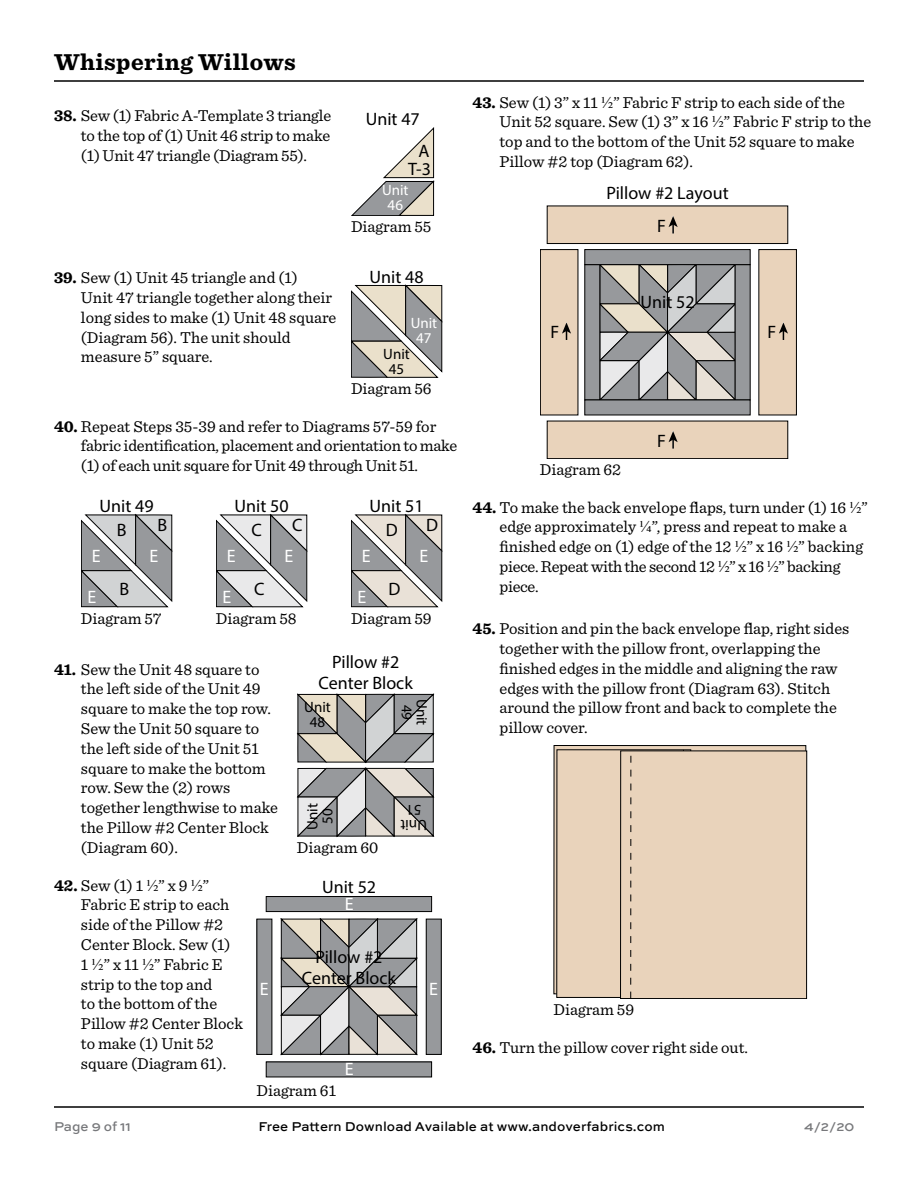
<style>
.page{position:relative;width:918px;height:1188px;background:#fff}
.page>*{position:absolute;margin:0;border:0;box-sizing:border-box;transform-origin:0 0}
.t1{font:700 24px "Sentinel";letter-spacing:.02em;color:#000}
.t2{font:18px/21.6px "Myriad Pro";color:#000;text-align:center}
.t3{font:18px "Myriad Pro";color:#fff}
.t4{font:16.5px/19.8px "Sentinel";color:#000}
.t5{font:15px/15px "Myriad Pro";color:#000;text-align:center}
.t6{font:15px/15px "Myriad Pro";color:#fff;text-align:center}
.t7{font:500 13.5px "Sweet Sans Pro";letter-spacing:.005em;color:#000}
.t8{font:500 13.5px "Sweet Sans Pro";color:#77787b}
.s1{font-weight:700}
.s2{font-family:"Times New Roman"}
</style>
<div class="page">
<hr style="left:54px;top:80px;width:810px;height:2px;background:#000">
<hr style="left:54px;top:1106px;width:810px;height:2px;background:#000">
<svg style="left:351px;top:127px;width:83px;height:89px"></svg>
<svg style="left:351px;top:284px;width:91px;height:94px;background:#b7b3ac"></svg>
<svg style="left:81px;top:514px;width:91px;height:94px;background:#aaabad"></svg>
<svg style="left:216px;top:514px;width:91px;height:94px;background:#b3b4b6"></svg>
<svg style="left:351px;top:514px;width:91px;height:94px;background:#b3b1ae"></svg>
<svg style="left:297px;top:693px;width:137px;height:144px;background:#aaa9a8"></svg>
<svg style="left:280px;top:918px;width:138px;height:138px;background:#aaa9a7"></svg>
<div style="left:257px;top:919px;width:15px;height:135px;background:#97999c"></div>
<div style="left:256px;top:919px;width:16px;height:136px;border:1px solid #000"></div>
<div style="left:426px;top:919px;width:15px;height:135px;background:#97999c"></div>
<div style="left:426px;top:919px;width:16px;height:136px;border:1px solid #000"></div>
<div style="left:266px;top:896px;width:166px;height:16px;background:#97999c;border:1px solid #000"></div>
<div style="left:266px;top:1062px;width:166px;height:15px;background:#97999c"></div>
<svg style="left:600px;top:265px;width:135px;height:135px;background:#a7a6a4"></svg>
<div style="left:584px;top:264px;width:16px;height:136px;background:#97999c;border:1px solid #000"></div>
<div style="left:735px;top:264px;width:16px;height:136px;background:#97999c;border:1px solid #000"></div>
<div style="left:584px;top:249px;width:167px;height:16px;background:#97999c;border:1px solid #000"></div>
<div style="left:584px;top:400px;width:167px;height:15px;background:#97999c"></div>
<div style="left:540px;top:250px;width:38px;height:165px;background:#e9d3bb"></div>
<div style="left:540px;top:249px;width:38px;height:166px;border:1px solid #000"></div>
<div style="left:759px;top:250px;width:37px;height:165px;background:#e9d3bb"></div>
<div style="left:758px;top:249px;width:39px;height:166px;border:1px solid #000"></div>
<div style="left:547px;top:206px;width:241px;height:38px;background:#e9d3bb;border:1px solid #000"></div>
<div style="left:547px;top:421px;width:241px;height:38px;background:#e9d3bb"></div>
<div style="left:547px;top:421px;width:241px;height:38px;border:1px solid #000"></div>
<svg style="left:669px;top:216px;width:9px;height:18px"></svg>
<svg style="left:669px;top:431px;width:9px;height:18px"></svg>
<svg style="left:562px;top:322px;width:9px;height:18px"></svg>
<svg style="left:779px;top:322px;width:9px;height:18px"></svg>
<div style="left:557px;top:750px;width:134px;height:248px;background:#e9d3bb"></div>
<div style="left:621px;top:751px;width:186px;height:248px;background:#e9d3bb"></div>
<div style="left:620px;top:750px;width:187px;height:249px;border:1px solid #000"></div>
<svg style="left:630px;top:750px;width:1px;height:249px"></svg>
<h1 class="t1" style="left:54px;top:43px;width:243px">Whispering Willows</h1>
<p class="t4" style="left:54px;top:105px;width:279px"><span class="s1">38.</span> Sew (1) Fabric A-Template 3 triangle</p>
<p class="t4" style="left:81px;top:125px;width:251px">to the top of (1) Unit 46 strip to make (1) Unit 47 triangle (Diagram 55).</p>
<p class="t4" style="left:54px;top:267px;width:245px"><span class="s1">39.</span> Sew (1) Unit 45 triangle and (1)</p>
<p class="t4" style="left:81px;top:287px;width:257px">Unit 47 triangle together along their long sides to make (1) Unit 48 square (Diagram 56). The unit should measure 5” square.</p>
<p class="t2" style="left:419px;top:102px;width:13px;line-height:32.8px;text-align:left;text-indent:-53px">Unit 47<br>A</p>
<p class="t6" style="left:382px;top:182px;width:28px">Unit<br>46</p>
<p class="t2" style="left:408px;top:158px;width:24px">T-3</p>
<p class="t4" style="left:351px;top:216px;width:82px">Diagram 55</p>
<p class="t2" style="left:370px;top:266px;width:56px">Unit 48</p>
<p class="t6" style="left:411px;top:316px;width:28px">Unit<br>47</p>
<p class="t5" style="left:383px;top:346px;width:28px">Unit<br>45</p>
<p class="t4" style="left:351px;top:378px;width:82px">Diagram 56</p>
<p class="t4" style="left:54px;top:415px;width:384px"><span class="s1">40.</span> Repeat Steps 35-39 and refer to Diagrams 57-59 for</p>
<p class="t4" style="left:81px;top:435px;width:378px">fabric identification, placement and orientation to make (1) of each unit square for Unit 49 through Unit 51.</p>
<p class="t2" style="left:100px;top:495px;width:56px">Unit 49</p>
<p class="t2" style="left:235px;top:495px;width:56px">Unit 50</p>
<p class="t2" style="left:370px;top:495px;width:56px">Unit 51</p>
<p class="t2" style="left:117px;top:519px;width:11px">B</p>
<p class="t2" style="left:157px;top:514px;width:11px">B</p>
<p class="t2" style="left:252px;top:519px;width:12px">C</p>
<p class="t2" style="left:292px;top:514px;width:12px">C</p>
<p class="t2" style="left:386px;top:519px;width:13px">D</p>
<p class="t2" style="left:426px;top:514px;width:13px">D</p>
<p class="t3" style="left:92px;top:545px;width:10px">E</p>
<p class="t3" style="left:149px;top:545px;width:10px">E</p>
<p class="t3" style="left:87px;top:586px;width:10px">E</p>
<p class="t2" style="left:120px;top:577px;width:11px">B</p>
<p class="t3" style="left:227px;top:545px;width:10px">E</p>
<p class="t3" style="left:284px;top:545px;width:10px">E</p>
<p class="t3" style="left:222px;top:586px;width:10px">E</p>
<p class="t2" style="left:254px;top:577px;width:12px">C</p>
<p class="t3" style="left:362px;top:545px;width:10px">E</p>
<p class="t3" style="left:419px;top:545px;width:10px">E</p>
<p class="t3" style="left:357px;top:586px;width:10px">E</p>
<p class="t2" style="left:388px;top:577px;width:13px">D</p>
<p class="t4" style="left:81px;top:607px;width:82px">Diagram 57</p>
<p class="t4" style="left:216px;top:607px;width:82px">Diagram 58</p>
<p class="t4" style="left:351px;top:607px;width:82px">Diagram 59</p>
<p class="t4" style="left:54px;top:658px;width:207px"><span class="s1">41.</span> Sew the Unit 48 square to</p>
<p class="t4" style="left:81px;top:678px;width:198px">the left side of the Unit 49 square to make the top row.<br>Sew the Unit 50 square to the left side of the Unit 51 square to make the bottom row. Sew the (2) rows together lengthwise to make the Pillow #2 Center Block (Diagram 60).</p>
<p class="t4" style="left:54px;top:874px;width:157px"><span class="s1">42.</span> Sew (1) 1 <span class="s2">½</span>” x 9 <span class="s2">½</span>”</p>
<p class="t2" style="left:319px;top:651px;width:96px">Pillow #2<br>Center Block</p>
<p class="t5" style="left:304px;top:699px;width:28px">Unit<br>48</p>
<p class="t5" style="left:430px;top:699px;width:28px;rotate:90deg">Unit<br>49</p>
<p class="t5" style="left:305px;top:830px;width:28px;rotate:-90deg">Unit<br>50</p>
<p class="t5" style="left:427px;top:833px;width:28px;rotate:-180deg">Unit<br>51</p>
<p class="t4" style="left:297px;top:837px;width:83px">Diagram 60</p>
<p class="t2" style="left:322px;top:876px;width:56px">Unit 52</p>
<p class="t4" style="left:81px;top:894px;width:163px">Fabric E strip to each side of the Pillow #2<br>Center Block. Sew (1)<br>1 <span class="s2">½</span>” x 11 <span class="s2">½</span>” Fabric E strip to the top and<br>to the bottom of the<br>Pillow #2 Center Block to make (1) Unit 52 square (Diagram 61).</p>
<p class="t3" style="left:345px;top:893px;width:10px">E</p>
<p class="t2" style="left:302px;top:945px;width:96px">Pillow #2<br>Center Block</p>
<p class="t3" style="left:260px;top:978px;width:10px">E</p>
<p class="t3" style="left:429px;top:978px;width:10px">E</p>
<p class="t4" style="left:256px;top:1080px;width:81px">Diagram 61</p>
<p class="t3" style="left:345px;top:1058px;width:10px">E</p>
<p class="t4" style="left:473px;top:91px;width:374px"><span class="s1">43.</span> Sew (1) 3” x 11 <span class="s2">½</span>” Fabric F strip to each side of the</p>
<p class="t4" style="left:500px;top:111px;width:373px">Unit 52 square. Sew (1) 3” x 16 <span class="s2">½</span>” Fabric F strip to the top and to the bottom of the Unit 52 square to make<br>Pillow #2 top (Diagram 62).</p>
<p class="t2" style="left:606px;top:182px;width:124px">Pillow #2 Layout</p>
<p class="t2" style="left:657px;top:215px;width:10px">F</p>
<p class="t2" style="left:641px;top:291px;width:56px">Unit 52</p>
<p class="t2" style="left:551px;top:321px;width:10px">F</p>
<p class="t2" style="left:767px;top:321px;width:10px">F</p>
<p class="t4" style="left:540px;top:459px;width:83px">Diagram 62</p>
<p class="t2" style="left:657px;top:430px;width:10px">F</p>
<p class="t4" style="left:473px;top:496px;width:397px"><span class="s1">44.</span> To make the back envelope flaps, turn under (1) 16 <span class="s2">½</span>”</p>
<p class="t4" style="left:500px;top:516px;width:365px">edge approximately <span class="s2">¼</span>”, press and repeat to make a finished edge on (1) edge of the 12 <span class="s2">½</span>” x 16 <span class="s2">½</span>” backing piece. Repeat with the second 12 <span class="s2">½</span>” x 16 <span class="s2">½</span>” backing piece.</p>
<p class="t4" style="left:473px;top:618px;width:378px"><span class="s1">45.</span> Position and pin the back envelope flap, right sides</p>
<p class="t4" style="left:500px;top:638px;width:340px">together with the pillow front, overlapping the finished edges in the middle and aligning the raw edges with the pillow front (Diagram 63). Stitch around the pillow front and back to complete the pillow cover.</p>
<p class="t4" style="left:553px;top:999px;width:82px">Diagram 59</p>
<p class="t4" style="left:473px;top:1036px;width:277px"><span class="s1">46.</span> Turn the pillow cover right side out.</p>
<p class="t8" style="left:54px;top:1116px;width:78px">Page 9 of 11</p>
<p class="t7" style="left:259px;top:1117px;width:408px">Free Pattern Download Available at www.andoverfabrics.com</p>
<p class="t8" style="left:804px;top:1117px;width:52px">4/2/20</p>
</div>
